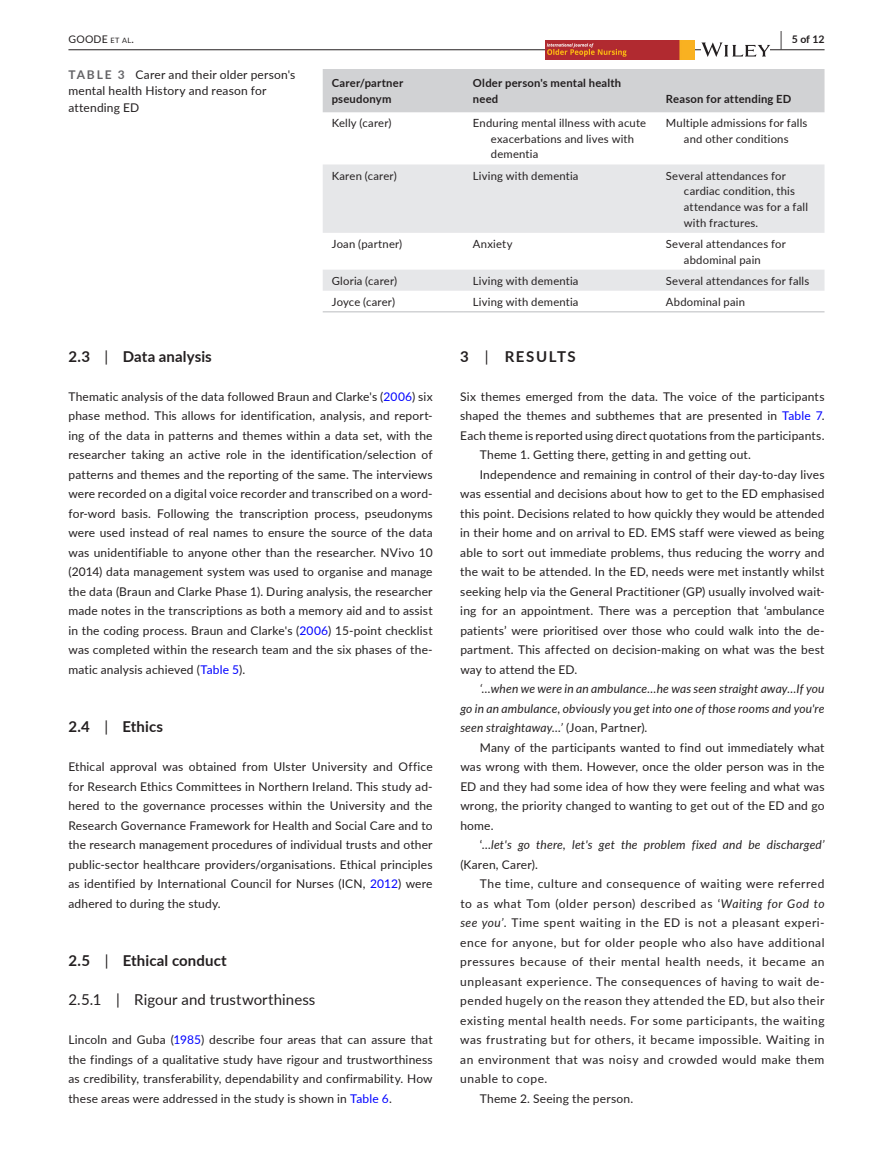
<style>
.page{position:relative;width:893px;height:1174px;background:#fff}
.page>*{position:absolute;margin:0;border:0;box-sizing:border-box;transform-origin:0 0}
.t1{font:700 15px "Lato";letter-spacing:.01em;color:#231f20}
.t2{font:15px "Lato";letter-spacing:.005em;color:#231f20}
.t3{font:700 15px "Lato";letter-spacing:.105em;color:#231f20}
.t4{font:12px/19.5px "Lato";letter-spacing:.015em;color:#231f20;text-align:justify}
.t5{font:12px "Lato";letter-spacing:.04em;color:#231f20}
.t6{font:italic 12px/19.5px "Lato";letter-spacing:.015em;color:#231f20;text-align:justify}
.t7{font:12px "Lato";letter-spacing:.045em;color:#231f20}
.t8{font:11.25px/15.8px "Lato";letter-spacing:.02em;color:#231f20}
.t9{font:700 11.25px/15.8px "Lato";letter-spacing:.02em;color:#231f20}
.t10{font:10.5px "Lato";letter-spacing:.02em;color:#231f20}
.t11{font:700 10.5px "Lato";color:#231f20}
.s1{font-size:7.35px}
.s2{font-size:19.5px}
.s3{font-weight:700;color:#636366}
.s4{font-weight:400}
.s5{color:#00f}
.s6{font-style:normal}
.s7{font-style:italic}
</style>
<div class="page">
<hr style="left:68px;top:49px;width:756px;height:1px;background:#231f20">
<svg style="left:701px;top:42px;width:69px;height:15px"></svg>
<img style="left:546px;top:40px;width:149px;height:19px">
<div style="left:323px;top:69px;width:501px;height:43px;background:#d1d2d4"></div>
<svg style="left:323px;top:164px;width:501px;height:127px;fill:#e6e7e9"></svg>
<hr style="left:323px;top:311px;width:141px;height:1px;background:#d1d2d4">
<hr style="left:464px;top:311px;width:193px;height:1px;background:#d1d2d4">
<hr style="left:657px;top:311px;width:167px;height:1px;background:#d1d2d4">
<p class="t10" style="left:68px;top:31px;width:67px">GOODE <span class="s1">et al</span>.</p>
<p class="t11" style="left:780px;top:31px;width:46px"><span class="s2">|</span> 5 of 12</p>
<p class="t4" style="left:68px;top:66px;width:229px;line-height:16.5px;text-align:left"><span class="s3">TABLE 3</span> Carer and their older person's mental health History and reason for attending ED</p>
<p class="t9" style="left:332px;top:75px;width:73px">Carer/partner pseudonym</p>
<p class="t9" style="left:473px;top:75px;width:150px">Older person's mental health need</p>
<p class="t9" style="left:666px;top:91px;width:127px">Reason for attending ED</p>
<p class="t8" style="left:332px;top:115px;width:61px">Kelly (carer)</p>
<p class="t8" style="left:491px;top:115px;width:157px;text-indent:-18px">Enduring mental illness with acute exacerbations and lives with dementia</p>
<p class="t8" style="left:666px;top:115px;width:143px;text-align:center">Multiple admissions for falls and other conditions</p>
<p class="t8" style="left:332px;top:167px;width:67px">Karen (carer)</p>
<p class="t8" style="left:473px;top:167px;width:107px">Living with dementia</p>
<p class="t8" style="left:684px;top:167px;width:126px;text-indent:-18px">Several attendances for cardiac condition, this attendance was for a fall with fractures.</p>
<p class="t8" style="left:332px;top:235px;width:72px">Joan (partner)</p>
<p class="t8" style="left:473px;top:235px;width:41px">Anxiety</p>
<p class="t8" style="left:684px;top:235px;width:103px;text-indent:-18px">Several attendances for abdominal pain</p>
<p class="t8" style="left:332px;top:272px;width:67px">Gloria (carer)</p>
<p class="t8" style="left:473px;top:272px;width:107px">Living with dementia</p>
<p class="t8" style="left:666px;top:272px;width:145px">Several attendances for falls</p>
<p class="t8" style="left:332px;top:293px;width:65px">Joyce (carer)</p>
<p class="t8" style="left:473px;top:293px;width:107px">Living with dementia</p>
<p class="t8" style="left:666px;top:293px;width:81px">Abdominal pain</p>
<p class="t1" style="left:68px;top:345px;width:145px">2.3 <span class="s4">|</span> Data analysis</p>
<p class="t4" style="left:68px;top:386px;width:366px">Thematic analysis of the data followed Braun and Clarke's (<span class="s5">2006</span>) six phase method. This allows for identification, analysis, and report&shy;ing of the data in patterns and themes within a data set, with the researcher taking an active role in the identification/selection of patterns and themes and the reporting of the same. The interviews were recorded on a digital voice recorder and transcribed on a word&shy;for-word basis. Following the transcription process, pseudonyms were used instead of real names to ensure the source of the data was unidentifiable to anyone other than the researcher. NVivo 10 (2014) data management system was used to organise and manage the data (Braun and Clarke Phase 1). During analysis, the researcher made notes in the transcriptions as both a memory aid and to assist in the coding process. Braun and Clarke's (<span class="s5">2006</span>) 15-point checklist was completed within the research team and the six phases of the&shy;matic analysis achieved (<span class="s5">Table 5</span>).</p>
<p class="t1" style="left:68px;top:716px;width:96px">2.4 <span class="s4">|</span> Ethics</p>
<p class="t4" style="left:68px;top:756px;width:366px">Ethical approval was obtained from Ulster University and Office for Research Ethics Committees in Northern Ireland. This study ad&shy;hered to the governance processes within the University and the Research Governance Framework for Health and Social Care and to the research management procedures of individual trusts and other public-sector healthcare providers/organisations. Ethical principles as identified by International Council for Nurses (ICN, <span class="s5">2012</span>) were adhered to during the study.</p>
<p class="t1" style="left:68px;top:950px;width:160px">2.5 <span class="s4">|</span> Ethical conduct</p>
<p class="t2" style="left:68px;top:989px;width:249px">2.5.1 | Rigour and trustworthiness</p>
<p class="t4" style="left:68px;top:1029px;width:366px">Lincoln and Guba (<span class="s5">1985</span>) describe four areas that can assure that the findings of a qualitative study have rigour and trustworthiness as credibility, transferability, dependability and confirmability. How these areas were addressed in the study is shown in <span class="s5">Table 6</span>.</p>
<p class="t3" style="left:460px;top:345px;width:117px">3 <span class="s4">|</span> RESULTS</p>
<p class="t4" style="left:460px;top:386px;width:366px">Six themes emerged from the data. The voice of the participants</p>
<p class="t4" style="left:460px;top:405px;width:366px">shaped the themes and subthemes that are presented in <span class="s5">Table 7</span>.</p>
<p class="t4" style="left:460px;top:425px;width:366px">Each theme is reported using direct quotations from the participants.</p>
<p class="t4" style="left:480px;top:444px;width:273px">Theme 1. Getting there, getting in and getting out.</p>
<p class="t4" style="left:480px;top:464px;width:346px">Independence and remaining in control of their day-to-day lives</p>
<p class="t4" style="left:460px;top:483px;width:366px">was essential and decisions about how to get to the ED emphasised</p>
<p class="t4" style="left:460px;top:503px;width:366px">this point. Decisions related to how quickly they would be attended</p>
<p class="t4" style="left:460px;top:522px;width:366px">in their home and on arrival to ED. EMS staff were viewed as being</p>
<p class="t4" style="left:460px;top:542px;width:366px">able to sort out immediate problems, thus reducing the worry and</p>
<p class="t4" style="left:460px;top:561px;width:366px">the wait to be attended. In the ED, needs were met instantly whilst</p>
<p class="t4" style="left:460px;top:581px;width:366px">seeking help via the General Practitioner (GP) usually involved wait-</p>
<p class="t4" style="left:460px;top:600px;width:366px">ing for an appointment. There was a perception that ‘ambulance</p>
<p class="t4" style="left:460px;top:620px;width:366px">patients’ were prioritised over those who could walk into the de-</p>
<p class="t4" style="left:460px;top:639px;width:366px">partment. This affected on decision-making on what was the best</p>
<p class="t4" style="left:460px;top:659px;width:119px">way to attend the ED.</p>
<p class="t6" style="left:460px;top:678px;width:366px;text-indent:20px">‘…when we were in an ambulance…he was seen straight away…If you go in an ambulance, obviously you get into one of those rooms and you're seen straightaway…’ <span class="s6">(Joan, Partner).</span></p>
<p class="t4" style="left:460px;top:737px;width:366px;text-indent:20px">Many of the participants wanted to find out immediately what was wrong with them. However, once the older person was in the ED and they had some idea of how they were feeling and what was wrong, the priority changed to wanting to get out of the ED and go home.</p>
<p class="t6" style="left:460px;top:834px;width:366px;text-indent:20px"><span class="s6">‘…</span>let's go there, let's get the problem fixed and be discharged’ <span class="s6">(Karen, Carer).</span></p>
<p class="t5" style="left:480px;top:875px;width:346px">The time, culture and consequence of waiting were referred</p>
<p class="t7" style="left:460px;top:895px;width:366px">to as what Tom (older person) described as ‘<span class="s7">Waiting for God to</span></p>
<p class="t5" style="left:460px;top:914px;width:366px"><span class="s7">see you’</span>. Time spent waiting in the ED is not a pleasant experi-</p>
<p class="t5" style="left:460px;top:934px;width:366px">ence for anyone, but for older people who also have additional</p>
<p class="t7" style="left:460px;top:953px;width:366px">pressures because of their mental health needs, it became an</p>
<p class="t5" style="left:460px;top:973px;width:366px">unpleasant experience. The consequences of having to wait de-</p>
<p class="t7" style="left:460px;top:992px;width:366px">pended hugely on the reason they attended the ED, but also their</p>
<p class="t5" style="left:460px;top:1012px;width:366px">existing mental health needs. For some participants, the waiting</p>
<p class="t5" style="left:460px;top:1031px;width:366px">was frustrating but for others, it became impossible. Waiting in</p>
<p class="t5" style="left:460px;top:1051px;width:366px">an environment that was noisy and crowded would make them</p>
<p class="t5" style="left:460px;top:1070px;width:89px">unable to cope.</p>
<p class="t4" style="left:480px;top:1088px;width:155px">Theme 2. Seeing the person.</p>
</div>
